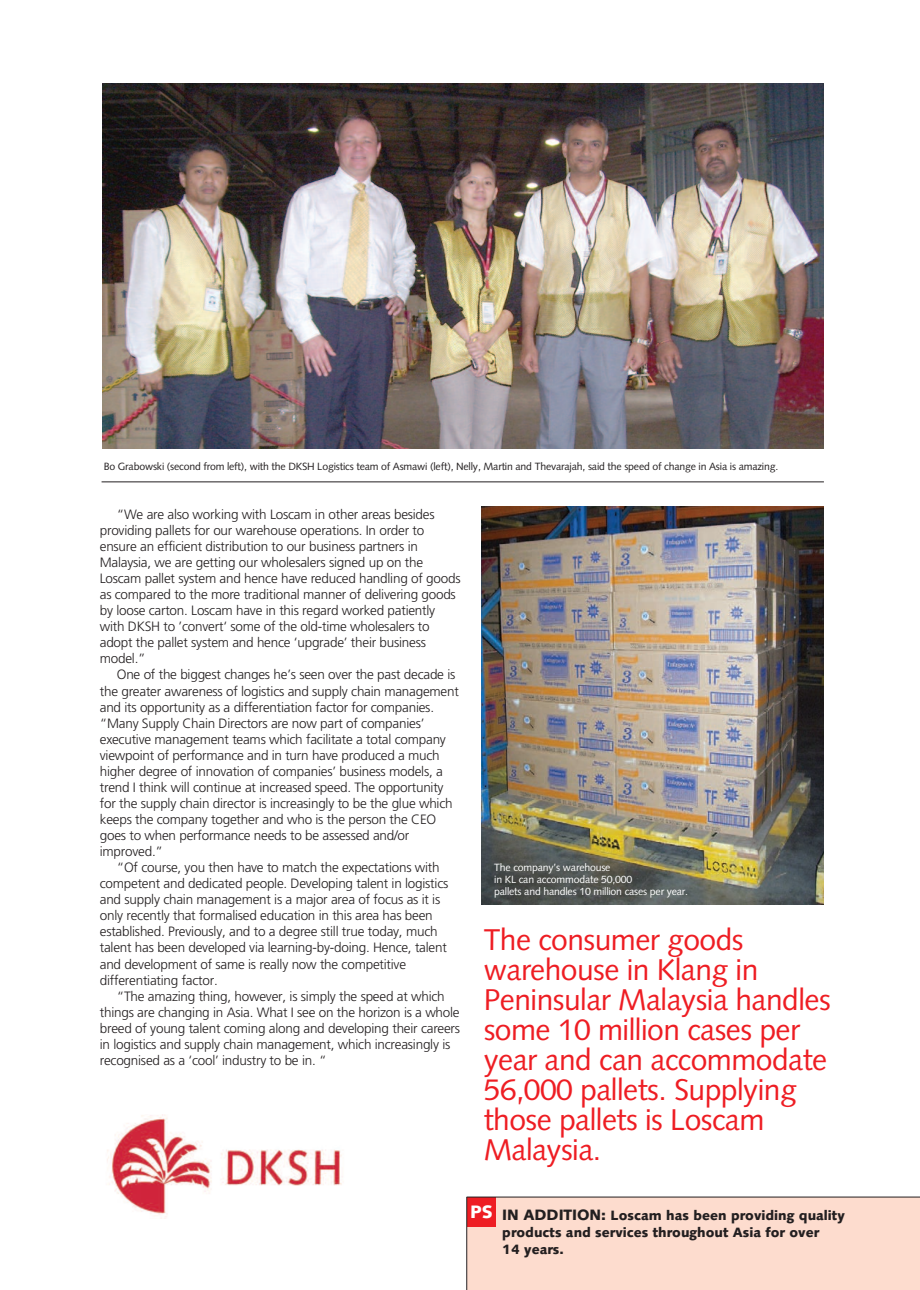
<style>
.page{position:relative;width:920px;height:1290px;background:#fff}
.page>*{position:absolute;margin:0;border:0;box-sizing:border-box;transform-origin:0 0}
.t1{font:30px/30px "Syntax";letter-spacing:-.015em;color:#ee1d23}
.t2{font:900 18px "Syntax";color:#fff}
.t3{font:300 13.5px/16px "Frutiger";letter-spacing:-.015em;color:#231f20}
.t4{font:900 13.5px/16.5px "Syntax";color:#231f20}
.t5{font:10.5px "Syntax";letter-spacing:-.015em;color:#231f20}
.t6{font:10.5px/12px "Syntax";letter-spacing:-.015em;color:#fff}
.s1{font-size:15px}
</style>
<div class="page">
<img style="left:101px;top:83px;width:818px;height:1206px">
<p class="t5" style="left:104px;top:461px;width:675px">Bo Grabowski (second from left), with the DKSH Logistics team of Asmawi (left), Nelly, Martin and Thevarajah, said the speed of change in Asia is amazing.</p>
<p class="t3" style="left:100px;top:507px;width:362px;text-indent:17px">“We are also working with Loscam in other areas besides providing pallets for our warehouse operations. In order to ensure an efficient distribution to our business partners in Malaysia, we are getting our wholesalers signed up on the Loscam pallet system and hence have reduced handling of goods as compared to the more traditional manner of delivering goods by loose carton. Loscam have in this regard worked patiently with DKSH to ’convert‘ some of the old-time wholesalers to adopt the pallet system and hence ‘upgrade’ their business model.”</p>
<p class="t3" style="left:100px;top:667px;width:360px;text-indent:17px">One of the biggest changes he’s seen over the past decade is the greater awareness of logistics and supply chain management and its opportunity as a differentiation factor for companies. “Many Supply Chain Directors are now part of companies’ executive management teams which facilitate a total company viewpoint of performance and in turn have produced a much higher degree of innovation of companies’ business models, a trend I think will continue at increased speed. The opportunity for the supply chain director is increasingly to be the glue which keeps the company together and who is the person the CEO goes to when performance needs to be assessed and/or improved.”</p>
<p class="t3" style="left:100px;top:860px;width:350px;text-indent:17px">“Of course, you then have to match the expectations with competent and dedicated people. Developing talent in logistics and supply chain management is a major area of focus as it is only recently that formalised education in this area has been established. Previously, and to a degree still true today, much talent has been developed via learning-by-doing. Hence, talent and development of same is really now the competitive differentiating factor.</p>
<p class="t3" style="left:100px;top:988px;width:362px;text-indent:17px">“The amazing thing, however, is simply the speed at which things are changing in Asia. What I see on the horizon is a whole breed of young talent coming along and developing their careers in logistics and supply chain management, which increasingly is recognised as a ‘cool’ industry to be in. “</p>
<p class="t6" style="left:494px;top:862px;width:195px">The company’s warehouse<br>in KL can accommodate 50,000<br>pallets and handles 10 million cases per year.</p>
<h1 class="t1" style="left:483px;top:926px;width:348px">The consumer goods warehouse in Klang in<br>Peninsular Malaysia handles some 10 million cases per year and can accommodate<br>56,000 pallets. Supplying those pallets is Loscam<br>Malaysia.</h1>
<h2 class="t2" style="left:470px;top:1204px;width:24px">PS</h2>
<p class="t4" style="left:502px;top:1208px;width:344px"><span class="s1">IN ADDITION:</span> Loscam has been providing quality products and services throughout Asia for over<br>14 years.</p>
</div>
